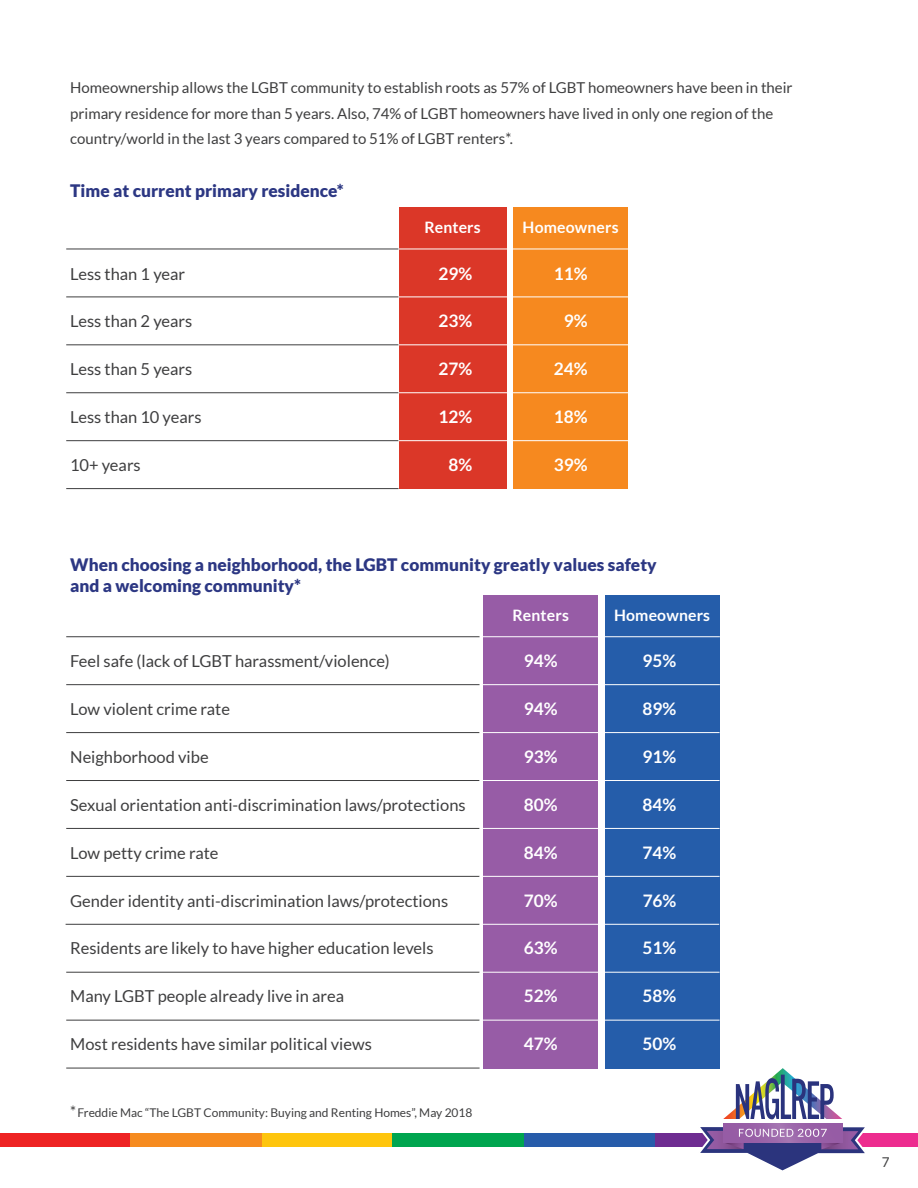
<style>
.page{position:relative;width:918px;height:1188px;background:#fff}
.page>*{position:absolute;margin:0;border:0;box-sizing:border-box;transform-origin:0 0}
.t1{font:900 17.25px/21px "Lato";color:#2c3783}
.t2{font:700 17.25px "Lato";color:#fff}
.t3{font:16.5px "Lato";color:#3e3e3f}
.t4{font:700 15.75px "Lato";letter-spacing:.01em;color:#fff}
.t5{font:15px/25.5px "Lato";color:#3e3e3f}
.t6{font:13.5px "Lato";color:#3e3e3f}
.t7{font:12px "Lato";color:#3e3e3f}
.s1{font-size:15px}
</style>
<div class="page">
<div style="left:524px;top:1133px;width:131px;height:14px;background:#275caa"></div>
<div style="left:655px;top:1133px;width:131px;height:14px;background:#6e2c91"></div>
<div style="left:786px;top:1133px;width:132px;height:14px;background:#ed2c8f"></div>
<div style="left:262px;top:1133px;width:131px;height:14px;background:#fec50d"></div>
<div style="left:393px;top:1133px;width:131px;height:14px;background:#00a54f"></div>
<div style="left:0;top:1133px;width:130px;height:14px;background:#ee2323"></div>
<div style="left:130px;top:1133px;width:132px;height:14px;background:#f68b1f"></div>
<svg style="left:723px;top:1123px;width:119px;height:2px"></svg>
<svg style="left:700px;top:1125px;width:165px;height:46px"></svg>
<svg style="left:723px;top:1068px;width:119px;height:51px"></svg>
<div style="left:399px;top:207px;width:108px;height:282px;background:#db3728"></div>
<div style="left:483px;top:595px;width:115px;height:473px;background:#975ca6"></div>
<div style="left:513px;top:207px;width:115px;height:282px;background:#f6891f"></div>
<div style="left:605px;top:595px;width:115px;height:473px;background:#255daa"></div>
<hr style="left:66px;top:297px;width:333px;height:1px;background:#3e3e3f">
<hr style="left:399px;top:297px;width:229px;height:1px;background:#fff">
<hr style="left:66px;top:684px;width:414px;height:1px;background:#3e3e3f">
<hr style="left:480px;top:684px;width:240px;height:1px;background:#fff">
<hr style="left:66px;top:249px;width:333px;height:1px;background:#3e3e3f">
<hr style="left:399px;top:249px;width:229px;height:1px;background:#fff">
<hr style="left:66px;top:636px;width:414px;height:1px;background:#3e3e3f">
<hr style="left:480px;top:636px;width:240px;height:1px;background:#fff">
<hr style="left:66px;top:344px;width:333px;height:1px;background:#3e3e3f">
<hr style="left:399px;top:344px;width:229px;height:1px;background:#fff">
<hr style="left:66px;top:732px;width:414px;height:1px;background:#3e3e3f">
<hr style="left:480px;top:732px;width:240px;height:1px;background:#fff">
<hr style="left:66px;top:392px;width:333px;height:1px;background:#3e3e3f">
<hr style="left:399px;top:392px;width:229px;height:1px;background:#fff">
<hr style="left:66px;top:780px;width:414px;height:1px;background:#3e3e3f">
<hr style="left:480px;top:780px;width:240px;height:1px;background:#fff">
<hr style="left:66px;top:440px;width:333px;height:1px;background:#3e3e3f">
<hr style="left:399px;top:440px;width:229px;height:1px;background:#fff">
<hr style="left:66px;top:828px;width:414px;height:1px;background:#3e3e3f">
<hr style="left:480px;top:828px;width:240px;height:1px;background:#fff">
<hr style="left:66px;top:488px;width:333px;height:1px;background:#3e3e3f">
<hr style="left:66px;top:876px;width:414px;height:1px;background:#3e3e3f">
<hr style="left:66px;top:924px;width:414px;height:1px;background:#3e3e3f">
<hr style="left:66px;top:972px;width:414px;height:1px;background:#3e3e3f">
<hr style="left:66px;top:1020px;width:414px;height:1px;background:#3e3e3f">
<hr style="left:66px;top:1068px;width:414px;height:1px;background:#3e3e3f">
<hr style="left:480px;top:876px;width:240px;height:1px;background:#fff">
<hr style="left:480px;top:924px;width:239px;height:1px;background:#fff">
<hr style="left:480px;top:972px;width:240px;height:1px;background:#fff">
<hr style="left:480px;top:1020px;width:240px;height:1px;background:#fff">
<p class="t5" style="left:70px;top:75px;width:724px">Homeownership allows the LGBT community to establish roots as 57% of LGBT homeowners have been in their primary residence for more than 5 years. Also, 74% of LGBT homeowners have lived in only one region of the country/world in the last 3 years compared to 51% of LGBT renters*.</p>
<p class="t1" style="left:70px;top:180px;width:275px">Time at current primary residence*</p>
<p class="t4" style="left:424px;top:219px;width:58px">Renters</p>
<p class="t4" style="left:523px;top:219px;width:98px">Homeowners</p>
<p class="t3" style="left:70px;top:264px;width:117px">Less than 1 year</p>
<p class="t2" style="left:438px;top:263px;width:35px">29%</p>
<p class="t2" style="left:554px;top:263px;width:35px">11%</p>
<p class="t3" style="left:70px;top:312px;width:124px">Less than 2 years</p>
<p class="t2" style="left:438px;top:311px;width:35px">23%</p>
<p class="t2" style="left:564px;top:311px;width:25px">9%</p>
<p class="t3" style="left:70px;top:360px;width:124px">Less than 5 years</p>
<p class="t2" style="left:438px;top:359px;width:35px">27%</p>
<p class="t2" style="left:554px;top:359px;width:35px">24%</p>
<p class="t3" style="left:70px;top:408px;width:133px">Less than 10 years</p>
<p class="t2" style="left:438px;top:407px;width:35px">12%</p>
<p class="t2" style="left:554px;top:407px;width:35px">18%</p>
<p class="t3" style="left:70px;top:456px;width:72px">10+ years</p>
<p class="t2" style="left:448px;top:455px;width:25px">8%</p>
<p class="t2" style="left:554px;top:455px;width:35px">39%</p>
<p class="t1" style="left:70px;top:554px;width:588px">When choosing a neighborhood, the LGBT community greatly values safety and a welcoming community*</p>
<p class="t4" style="left:512px;top:606px;width:58px">Renters</p>
<p class="t4" style="left:614px;top:606px;width:98px">Homeowners</p>
<p class="t3" style="left:70px;top:652px;width:321px">Feel safe (lack of LGBT harassment/violence)</p>
<p class="t2" style="left:524px;top:651px;width:35px">94%</p>
<p class="t2" style="left:642px;top:651px;width:35px">95%</p>
<p class="t3" style="left:70px;top:700px;width:161px">Low violent crime rate</p>
<p class="t2" style="left:524px;top:699px;width:35px">94%</p>
<p class="t2" style="left:642px;top:699px;width:35px">89%</p>
<p class="t3" style="left:70px;top:748px;width:140px">Neighborhood vibe</p>
<p class="t2" style="left:524px;top:747px;width:35px">93%</p>
<p class="t2" style="left:642px;top:747px;width:35px">91%</p>
<p class="t3" style="left:70px;top:796px;width:397px">Sexual orientation anti-discrimination laws/protections</p>
<p class="t2" style="left:524px;top:795px;width:35px">80%</p>
<p class="t2" style="left:642px;top:795px;width:35px">84%</p>
<p class="t3" style="left:70px;top:844px;width:150px">Low petty crime rate</p>
<p class="t2" style="left:524px;top:843px;width:35px">84%</p>
<p class="t2" style="left:642px;top:843px;width:35px">74%</p>
<p class="t3" style="left:70px;top:891px;width:380px">Gender identity anti-discrimination laws/protections</p>
<p class="t2" style="left:524px;top:890px;width:35px">70%</p>
<p class="t2" style="left:643px;top:890px;width:35px">76%</p>
<p class="t3" style="left:70px;top:939px;width:365px">Residents are likely to have higher education levels</p>
<p class="t2" style="left:524px;top:938px;width:35px">63%</p>
<p class="t2" style="left:642px;top:938px;width:35px">51%</p>
<p class="t3" style="left:70px;top:987px;width:275px">Many LGBT people already live in area</p>
<p class="t2" style="left:524px;top:986px;width:35px">52%</p>
<p class="t2" style="left:642px;top:986px;width:35px">58%</p>
<p class="t3" style="left:70px;top:1035px;width:303px">Most residents have similar political views</p>
<p class="t2" style="left:524px;top:1034px;width:35px">47%</p>
<p class="t2" style="left:642px;top:1034px;width:35px">50%</p>
<p class="t7" style="left:70px;top:1106px;width:404px"><span class="s1">*</span>Freddie Mac “The LGBT Community: Buying and Renting Homes”, May 2018</p>
<p class="t6" style="left:882px;top:1155px;width:9px">7</p>
</div>
